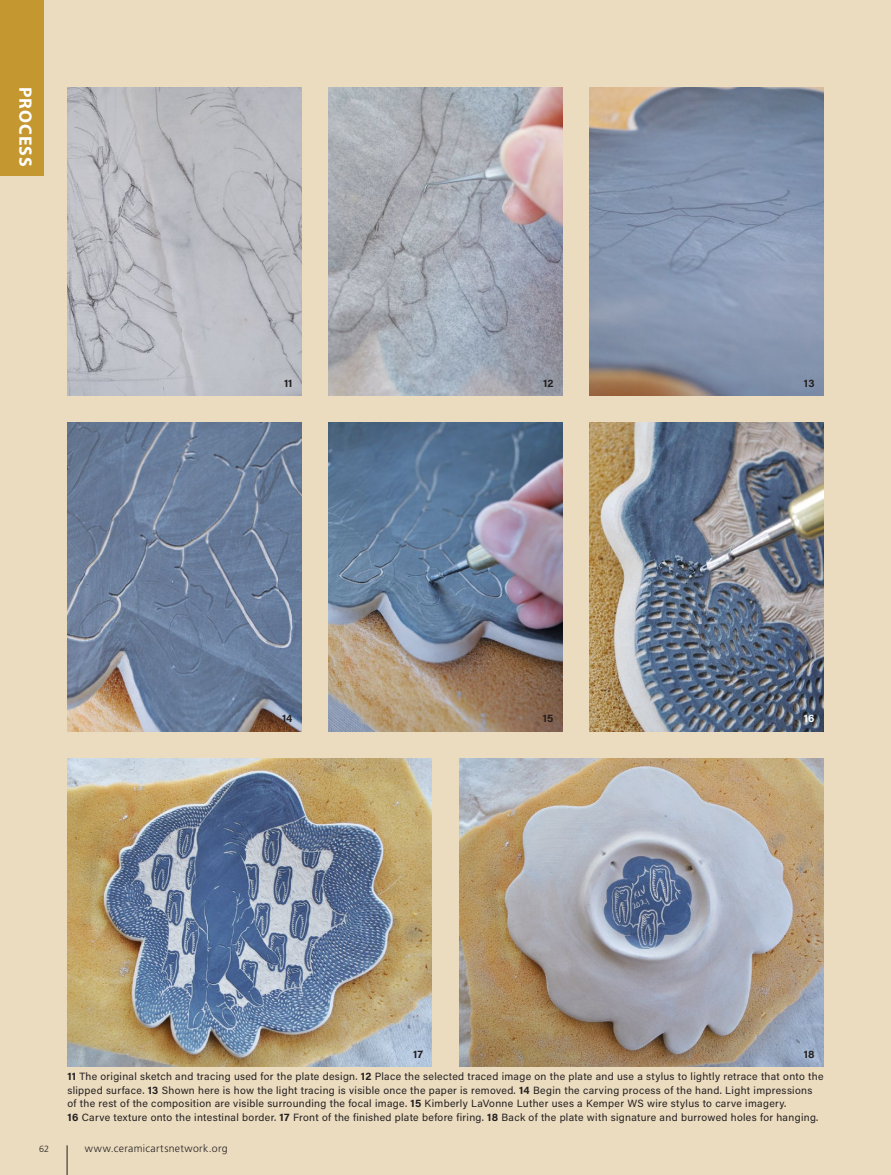
<style>
.page{position:relative;width:891px;height:1175px;background:#fff}
.page>*{position:absolute;margin:0;border:0;box-sizing:border-box;transform-origin:0 0}
.Article_Breakhead{font:700 18px "Myriad Pro";letter-spacing:.05em;color:#fff}
.Article_Caption{font:10.5px/13.5px "Acumin Pro";letter-spacing:.03em;color:#231f20}
.t1{font:300 10.5px "Frutiger LT Pro";letter-spacing:.035em;color:#231f20}
.Image_Number{font:700 10.5px "Acumin Pro";letter-spacing:.01em;color:#231f20}
.Image_Number-2{font:700 10.5px "Acumin Pro";color:#fff}
.t2{font:300 9px "Frutiger LT Pro";color:#231f20}
.s1{font-weight:700}
</style>
<div class="page">
<div style="left:0;top:0;width:891px;height:1174px;background:#ebdcc0"></div>
<img style="left:590px;top:422px;width:234px;height:309px">
<img style="left:68px;top:758px;width:364px;height:308px">
<img style="left:68px;top:422px;width:234px;height:309px">
<img style="left:328px;top:87px;width:235px;height:308px">
<img style="left:328px;top:422px;width:235px;height:309px">
<img style="left:459px;top:758px;width:365px;height:308px">
<img style="left:590px;top:87px;width:234px;height:308px">
<img style="left:68px;top:87px;width:234px;height:308px">
<svg style="left:67px;top:1145px;width:1px;height:29px"></svg>
<div style="left:0;top:0;width:44px;height:176px;background:#c49730"></div>
<p class="Article_Breakhead" style="left:37px;top:87px;width:81px;rotate:90deg">PROCESS</p>
<p class="Image_Number" style="left:284px;top:375px;width:10px">11</p>
<p class="Image_Number" style="left:804px;top:375px;width:12px">13</p>
<p class="Image_Number" style="left:543px;top:375px;width:12px">12</p>
<p class="Image_Number" style="left:282px;top:711px;width:12px">14</p>
<p class="Image_Number" style="left:543px;top:711px;width:12px">15</p>
<p class="Image_Number-2" style="left:804px;top:711px;width:12px">16</p>
<p class="Image_Number" style="left:413px;top:1046px;width:11px">17</p>
<p class="Image_Number" style="left:804px;top:1046px;width:12px">18</p>
<p class="Article_Caption" style="left:68px;top:1069px;width:758px"><span class="s1">11</span> The original sketch and tracing used for the plate design. <span class="s1">12</span> Place the selected traced image on the plate and use a stylus to lightly retrace that onto the slipped surface. <span class="s1">13</span> Shown here is how the light tracing is visible once the paper is removed. <span class="s1">14</span> Begin the carving process of the hand. Light impressions of the rest of the composition are visible surrounding the focal image. <span class="s1">15</span> Kimberly LaVonne Luther uses a Kemper WS wire stylus to carve imagery.<br><span class="s1">16</span> Carve texture onto the intestinal border. <span class="s1">17</span> Front of the finished plate before firing. <span class="s1">18</span> Back of the plate with signature and burrowed holes for hanging.</p>
<p class="t2" style="left:39px;top:1143px;width:12px">62</p>
<p class="t1" style="left:85px;top:1142px;width:144px">www.ceramicartsnetwork.org</p>
</div>
